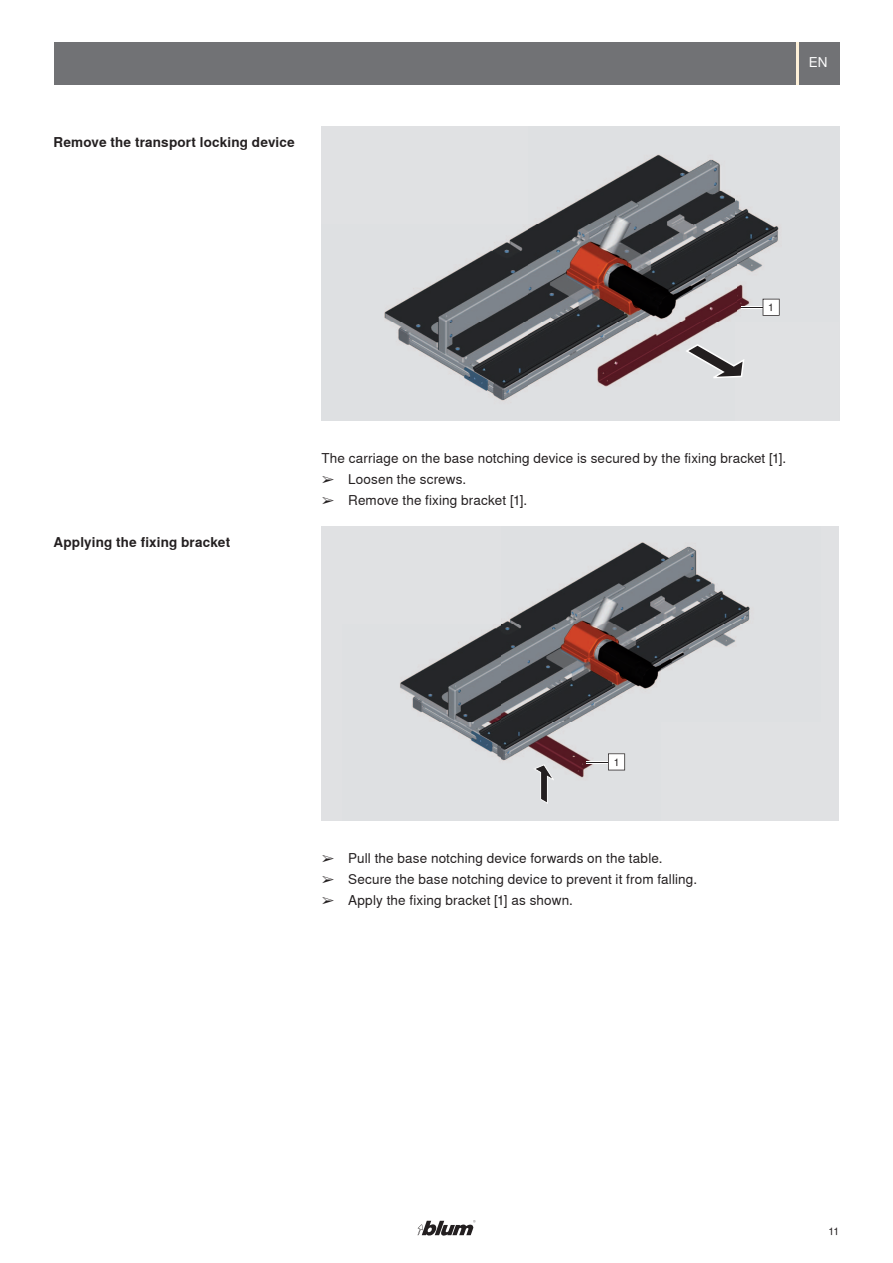
<style>
.page{position:relative;width:893px;height:1263px;background:#fff}
.page>*{position:absolute;margin:0;border:0;box-sizing:border-box;transform-origin:0 0}
.t1{font:13.5px "Nimbus Sans Global";letter-spacing:.01em;color:#231f20}
.t2{font:700 13.5px "Nimbus Sans Global";letter-spacing:.015em;color:#231f20}
.t3{font:13.5px "Nimbus Sans Global";color:#fff}
.t4{font:10.5px "Nimbus Sans Global";color:#231f20}
</style>
<div class="page">
<div style="left:54px;top:42px;width:785px;height:42px;background:#717275"></div>
<svg style="left:418px;top:1220px;width:58px;height:15px"></svg>
<img style="left:321px;top:126px;width:518px;height:295px">
<svg style="left:685px;top:344px;width:59px;height:34px;background:#aeaeb0"></svg>
<div style="left:321px;top:526px;width:518px;height:295px;background:#e0e1e3"></div>
<img style="left:343px;top:526px;width:478px;height:295px">
<svg style="left:533px;top:764px;width:21px;height:40px"></svg>
<svg style="left:741px;top:299px;width:39px;height:17px"></svg>
<svg style="left:587px;top:753px;width:38px;height:17px"></svg>
<hr style="left:796px;top:42px;width:2px;height:42px;background:#fef1d9">
<p class="t2" style="left:54px;top:132px;width:243px">Remove the transport locking device</p>
<p class="t3" style="left:809px;top:52px;width:20px">EN</p>
<p class="t2" style="left:54px;top:532px;width:178px">Applying the fixing bracket</p>
<p class="t4" style="left:768px;top:299px;width:7px">1</p>
<p class="t1" style="left:321px;top:448px;width:466px">The carriage on the base notching device is secured by the fixing bracket [1].</p>
<p class="t1" style="left:321px;top:469px;width:146px">➢ Loosen the screws.</p>
<p class="t1" style="left:321px;top:490px;width:207px">➢ Remove the fixing bracket [1].</p>
<p class="t4" style="left:614px;top:754px;width:7px">1</p>
<p class="t1" style="left:321px;top:848px;width:343px">➢ Pull the base notching device forwards on the table.</p>
<p class="t1" style="left:321px;top:869px;width:377px">➢ Secure the base notching device to prevent it from falling.</p>
<p class="t1" style="left:321px;top:890px;width:253px">➢ Apply the fixing bracket [1] as shown.</p>
<p class="t4" style="left:829px;top:1224px;width:12px">11</p>
</div>
